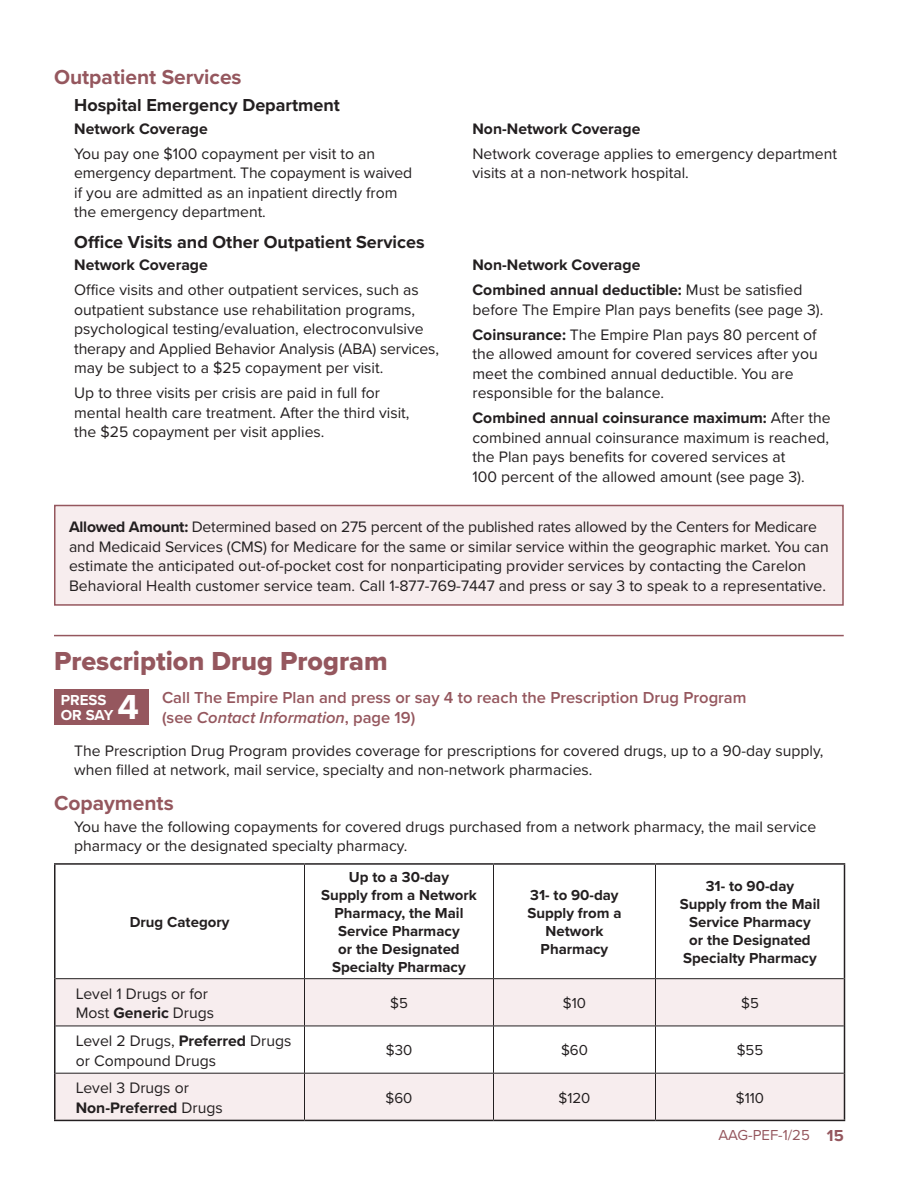
<style>
.page{position:relative;width:918px;height:1188px;background:#fff}
.page>*{position:absolute;margin:0;border:0;box-sizing:border-box;transform-origin:0 0}
._2025_AAG_PRESS_OR_SAY{font:700 36px "Proxima Nova";color:#fff}
._2025_AAG_Main_Head_Line_Above_18_21{font:27px "Proxima Nova Extrabld";color:#95575e}
._2025_AAG_Secondary_Heads_14_16{font:700 21px "Proxima Nova";color:#95575e}
._2025_AAG_Tertiary_Heads_12_13{font:700 18px "Proxima Nova";color:#231f20}
._2025_AAG_Press_or_Say_Text{font:600 16.5px/19.5px "Proxima Nova";color:#95575e}
._2025_AAG_body_two_columns_10_5_13{font:15.75px/19.5px "Proxima Nova";color:#231f20}
._2025_AAG_Callout_body_10_5_13{font:15.75px/19.5px "Proxima Nova";color:#231f20}
._2025_AAG_body_10_5_13{font:15.75px/19.5px "Proxima Nova";color:#231f20}
._2025_AAG_Drug_Copayment_Table_body_Left_{font:15.75px/19.5px "Proxima Nova";color:#231f20}
._2025_AAG_body_two_columns_10_5_13-2{font:700 15.75px "Proxima Nova";color:#231f20}
._2025_AAG_Drug_Copayment_supply_centered_{font:700 15px/18px "Proxima Nova";color:#231f20;text-align:center}
._2025_AAG_Drug_Copayment_Table_11_13_cent{font:15px "Proxima Nova";color:#231f20}
.t1{font:15px "Proxima Nova";color:#95575e}
._2025_AAG_PRESS_OR_SAY-2{font:700 15px/15px "Proxima Nova";color:#fff}
.s1{font-weight:700}
.s2{font-style:italic}
.s3{font-weight:700;font-size:16.5px}
</style>
<div class="page">
<hr style="left:54px;top:635px;width:790px;height:1px;background:#95575e">
<svg style="left:56px;top:979px;width:788px;height:141px;fill:#f7edee"></svg>
<hr style="left:54px;top:863px;width:250px;height:2px;background:#231f20">
<hr style="left:54px;top:865px;width:2px;height:114px;background:#231f20">
<hr style="left:304px;top:863px;width:190px;height:2px;background:#231f20">
<hr style="left:494px;top:863px;width:162px;height:2px;background:#231f20">
<hr style="left:656px;top:863px;width:189px;height:2px;background:#231f20">
<hr style="left:844px;top:865px;width:1px;height:114px;background:#231f20">
<hr style="left:54px;top:979px;width:2px;height:47px;background:#231f20">
<hr style="left:844px;top:979px;width:1px;height:47px;background:#231f20">
<hr style="left:54px;top:1026px;width:2px;height:47px;background:#231f20">
<hr style="left:844px;top:1026px;width:1px;height:47px;background:#231f20">
<hr style="left:54px;top:1073px;width:2px;height:47px;background:#231f20">
<hr style="left:844px;top:1073px;width:1px;height:47px;background:#231f20">
<hr style="left:54px;top:1120px;width:250px;height:1px;background:#231f20">
<hr style="left:304px;top:1120px;width:190px;height:1px;background:#231f20">
<hr style="left:494px;top:1120px;width:162px;height:1px;background:#231f20">
<hr style="left:656px;top:1120px;width:189px;height:1px;background:#231f20">
<hr style="left:304px;top:865px;width:1px;height:113px;background:#231f20">
<hr style="left:493px;top:865px;width:1px;height:113px;background:#231f20">
<hr style="left:655px;top:865px;width:1px;height:113px;background:#231f20">
<hr style="left:304px;top:979px;width:1px;height:47px;background:#231f20">
<hr style="left:493px;top:979px;width:1px;height:47px;background:#231f20">
<hr style="left:655px;top:979px;width:1px;height:47px;background:#231f20">
<hr style="left:304px;top:1026px;width:1px;height:47px;background:#231f20">
<hr style="left:493px;top:1026px;width:1px;height:47px;background:#231f20">
<hr style="left:655px;top:1026px;width:1px;height:47px;background:#231f20">
<hr style="left:304px;top:1074px;width:1px;height:46px;background:#231f20">
<hr style="left:493px;top:1074px;width:1px;height:46px;background:#231f20">
<hr style="left:655px;top:1074px;width:1px;height:46px;background:#231f20">
<hr style="left:56px;top:978px;width:248px;height:1px;background:#231f20">
<hr style="left:304px;top:978px;width:190px;height:1px;background:#231f20">
<hr style="left:494px;top:978px;width:162px;height:1px;background:#231f20">
<hr style="left:656px;top:978px;width:188px;height:1px;background:#231f20">
<hr style="left:56px;top:1026px;width:248px;height:1px;background:#231f20">
<hr style="left:304px;top:1026px;width:190px;height:1px;background:#231f20">
<hr style="left:494px;top:1026px;width:162px;height:1px;background:#231f20">
<hr style="left:656px;top:1026px;width:188px;height:1px;background:#231f20">
<hr style="left:56px;top:1073px;width:248px;height:1px;background:#231f20">
<hr style="left:304px;top:1073px;width:190px;height:1px;background:#231f20">
<hr style="left:494px;top:1073px;width:162px;height:1px;background:#231f20">
<hr style="left:656px;top:1073px;width:188px;height:1px;background:#231f20">
<div style="left:55px;top:506px;width:788px;height:99px;background:#f7edee"></div>
<div style="left:54px;top:505px;width:790px;height:101px;border:2px solid #95575e"></div>
<div style="left:54px;top:689px;width:94px;height:36px;background:#95575e"></div>
<p class="_2025_AAG_Secondary_Heads_14_16" style="left:54px;top:61px;width:189px">Outpatient Services</p>
<p class="_2025_AAG_Tertiary_Heads_12_13" style="left:74px;top:92px;width:267px">Hospital Emergency Department</p>
<p class="_2025_AAG_body_two_columns_10_5_13-2" style="left:74px;top:117px;width:135px">Network Coverage</p>
<p class="_2025_AAG_body_two_columns_10_5_13" style="left:74px;top:143px;width:339px">You pay one $100 copayment per visit to an emergency department. The copayment is waived if you are admitted as an inpatient directly from the emergency department.</p>
<p class="_2025_AAG_Tertiary_Heads_12_13" style="left:74px;top:228px;width:352px">Office Visits and Other Outpatient Services</p>
<p class="_2025_AAG_body_two_columns_10_5_13-2" style="left:74px;top:253px;width:135px">Network Coverage</p>
<p class="_2025_AAG_body_two_columns_10_5_13" style="left:74px;top:280px;width:366px">Office visits and other outpatient services, such as outpatient substance use rehabilitation programs, psychological testing/evaluation, electroconvulsive therapy and Applied Behavior Analysis (ABA) services, may be subject to a $25 copayment per visit.</p>
<p class="_2025_AAG_body_two_columns_10_5_13" style="left:74px;top:382px;width:337px">Up to three visits per crisis are paid in full for mental health care treatment. After the third visit, the $25 copayment per visit applies.</p>
<p class="_2025_AAG_body_two_columns_10_5_13-2" style="left:472px;top:117px;width:169px">Non-Network Coverage</p>
<p class="_2025_AAG_body_two_columns_10_5_13" style="left:472px;top:143px;width:366px">Network coverage applies to emergency department visits at a non-network hospital.</p>
<p class="_2025_AAG_body_two_columns_10_5_13-2" style="left:472px;top:253px;width:169px">Non-Network Coverage</p>
<p class="_2025_AAG_body_two_columns_10_5_13" style="left:472px;top:280px;width:352px"><span class="s1">Combined annual deductible:</span> Must be satisfied before The Empire Plan pays benefits (see page 3).</p>
<p class="_2025_AAG_body_two_columns_10_5_13" style="left:472px;top:324px;width:347px"><span class="s1">Coinsurance:</span> The Empire Plan pays 80 percent of the allowed amount for covered services after you meet the combined annual deductible. You are responsible for the balance.</p>
<p class="_2025_AAG_body_two_columns_10_5_13" style="left:472px;top:407px;width:360px"><span class="s1">Combined annual coinsurance maximum:</span> After the combined annual coinsurance maximum is reached, the Plan pays benefits for covered services at<br>100 percent of the allowed amount (see page 3).</p>
<p class="_2025_AAG_Callout_body_10_5_13" style="left:69px;top:517px;width:761px"><span class="s1">Allowed Amount:</span> Determined based on 275 percent of the published rates allowed by the Centers for Medicare and Medicaid Services (CMS) for Medicare for the same or similar service within the geographic market. You can estimate the anticipated out-of-pocket cost for nonparticipating provider services by contacting the Carelon Behavioral Health customer service team. Call 1-877-769-7447 and press or say 3 to speak to a representative.</p>
<p class="_2025_AAG_Main_Head_Line_Above_18_21" style="left:54px;top:641px;width:335px">Prescription Drug Program</p>
<p class="_2025_AAG_Press_or_Say_Text" style="left:162px;top:687px;width:586px">Call The Empire Plan and press or say 4 to reach the Prescription Drug Program (see <span class="s2">Contact Information</span>, page 19)</p>
<p class="_2025_AAG_body_10_5_13" style="left:74px;top:740px;width:751px">The Prescription Drug Program provides coverage for prescriptions for covered drugs, up to a 90-day supply, when filled at network, mail service, specialty and non-network pharmacies.</p>
<p class="_2025_AAG_Secondary_Heads_14_16" style="left:54px;top:787px;width:121px">Copayments</p>
<p class="_2025_AAG_body_10_5_13" style="left:74px;top:816px;width:744px">You have the following copayments for covered drugs purchased from a network pharmacy, the mail service pharmacy or the designated specialty pharmacy.</p>
<p class="_2025_AAG_PRESS_OR_SAY-2" style="left:61px;top:692px;width:54px">PRESS<br>OR SAY</p>
<p class="_2025_AAG_PRESS_OR_SAY" style="left:117px;top:681px;width:23px">4</p>
<p class="_2025_AAG_Drug_Copayment_supply_centered_" style="left:130px;top:913px;width:101px">Drug Category</p>
<p class="_2025_AAG_Drug_Copayment_supply_centered_" style="left:321px;top:868px;width:157px">Up to a 30-day<br>Supply from a Network<br>Pharmacy, the Mail<br>Service Pharmacy<br>or the Designated<br>Specialty Pharmacy</p>
<p class="_2025_AAG_Drug_Copayment_supply_centered_" style="left:527px;top:886px;width:96px">31- to 90-day<br>Supply from a<br>Network<br>Pharmacy</p>
<p class="_2025_AAG_Drug_Copayment_supply_centered_" style="left:680px;top:877px;width:142px">31- to 90-day<br>Supply from the Mail<br>Service Pharmacy<br>or the Designated<br>Specialty Pharmacy</p>
<p class="_2025_AAG_Drug_Copayment_Table_body_Left_" style="left:76px;top:983px;width:140px">Level 1 Drugs or for<br>Most <span class="s1">Generic</span> Drugs</p>
<p class="_2025_AAG_Drug_Copayment_Table_11_13_cent" style="left:390px;top:992px;width:19px">$5</p>
<p class="_2025_AAG_Drug_Copayment_Table_11_13_cent" style="left:563px;top:992px;width:25px">$10</p>
<p class="_2025_AAG_Drug_Copayment_Table_11_13_cent" style="left:741px;top:992px;width:19px">$5</p>
<p class="_2025_AAG_Drug_Copayment_Table_body_Left_" style="left:76px;top:1030px;width:217px">Level 2 Drugs, <span class="s1">Preferred</span> Drugs or Compound Drugs</p>
<p class="_2025_AAG_Drug_Copayment_Table_11_13_cent" style="left:386px;top:1039px;width:28px">$30</p>
<p class="_2025_AAG_Drug_Copayment_Table_11_13_cent" style="left:561px;top:1039px;width:28px">$60</p>
<p class="_2025_AAG_Drug_Copayment_Table_11_13_cent" style="left:737px;top:1039px;width:28px">$55</p>
<p class="_2025_AAG_Drug_Copayment_Table_body_Left_" style="left:76px;top:1077px;width:149px">Level 3 Drugs or<br><span class="s1">Non-Preferred</span> Drugs</p>
<p class="_2025_AAG_Drug_Copayment_Table_11_13_cent" style="left:386px;top:1087px;width:28px">$60</p>
<p class="_2025_AAG_Drug_Copayment_Table_11_13_cent" style="left:559px;top:1087px;width:33px">$120</p>
<p class="_2025_AAG_Drug_Copayment_Table_11_13_cent" style="left:736px;top:1087px;width:30px">$110</p>
<p class="t1" style="left:718px;top:1124px;width:127px">AAG-PEF-1/25 <span class="s3">15</span></p>
</div>
